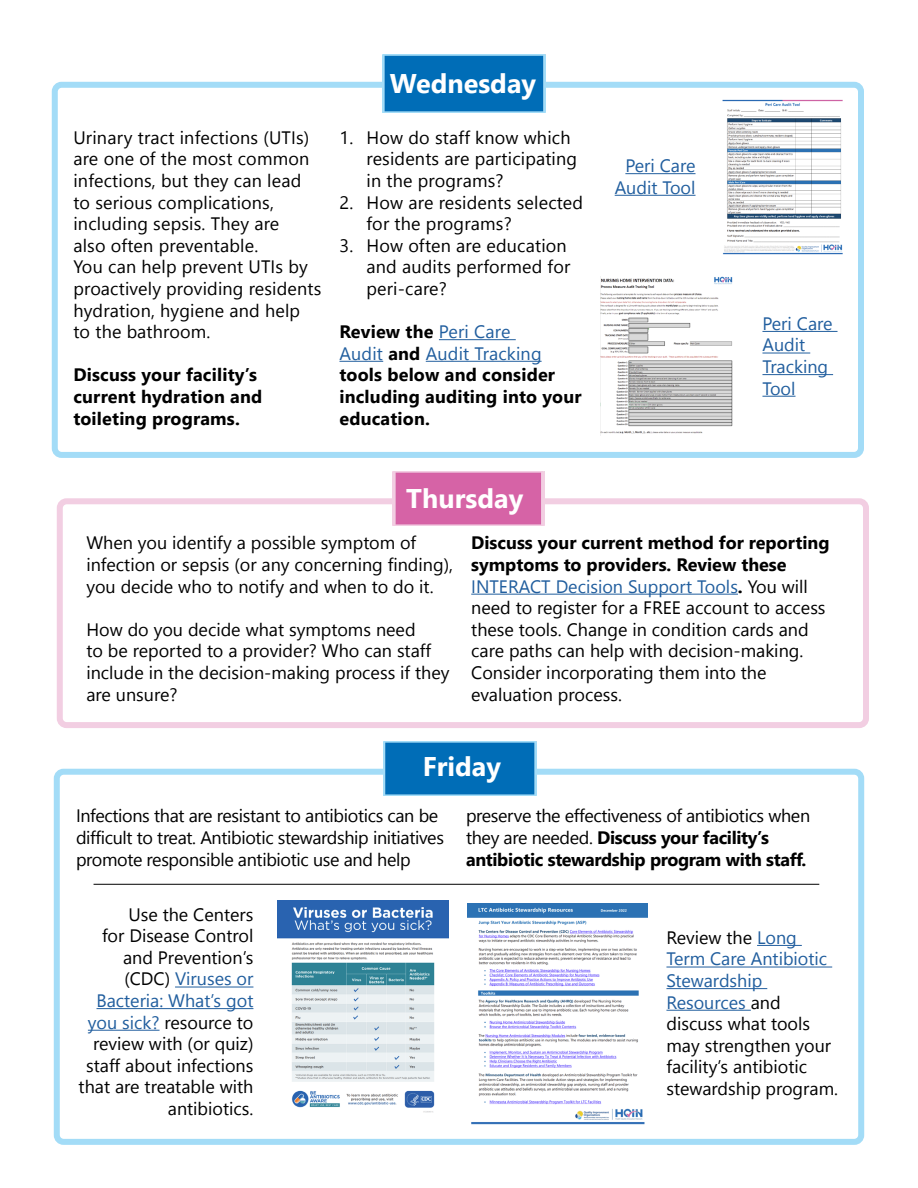
<style>
.page{position:relative;width:918px;height:1188px;background:#fff}
.page>*{position:absolute;margin:0;border:0;box-sizing:border-box;transform-origin:0 0}
.t1{font:700 27px "Nirmala UI";color:#fff}
.t2{font:18px/21.6px "Nirmala UI";color:#000}
.t3{font:700 18px/21.6px "Nirmala UI";letter-spacing:.01em;color:#000}
.t4{font:18px/21.6px "Nirmala UI";letter-spacing:-.02em;color:#000}
.t5{font:700 18px/21.6px "Nirmala UI";letter-spacing:-.02em;color:#000}
.t6{font:18px/21.6px "Nirmala UI";color:#215e9e}
.s1{font-weight:400;color:#215e9e}
.s2{font-weight:700}
.s3{color:#215e9e}
.s4{font-weight:400}
</style>
<div class="page">
<div style="left:52px;top:82px;width:812px;height:376px;border:6px solid #a3dcf7;border-radius:7px"></div>
<img style="left:383px;top:54px;width:163px;height:58px">
<hr style="left:439px;top:339px;width:77px;height:1px;background:#215e9e">
<hr style="left:339px;top:361px;width:44px;height:1px;background:#215e9e">
<hr style="left:426px;top:361px;width:116px;height:1px;background:#215e9e">
<div style="left:57px;top:498px;width:812px;height:230px;border:6px solid #f2cee2;border-radius:7px"></div>
<img style="left:393px;top:471px;width:152px;height:55px">
<hr style="left:471px;top:594px;width:267px;height:1px;background:#215e9e">
<div style="left:54px;top:769px;width:810px;height:376px;border:6px solid #a3dcf7;border-radius:7px"></div>
<img style="left:384px;top:741px;width:152px;height:55px">
<hr style="left:762px;top:331px;width:76px;height:1px;background:#215e9e">
<hr style="left:762px;top:353px;width:48px;height:1px;background:#215e9e">
<hr style="left:762px;top:374px;width:71px;height:1px;background:#215e9e">
<hr style="left:762px;top:396px;width:34px;height:1px;background:#215e9e">
<hr style="left:625px;top:173px;width:71px;height:1px;background:#215e9e">
<hr style="left:615px;top:195px;width:81px;height:1px;background:#215e9e">
<img style="left:722px;top:99px;width:121px;height:156px">
<img style="left:600px;top:276px;width:133px;height:159px">
<hr style="left:175px;top:987px;width:78px;height:1px;background:#215e9e">
<hr style="left:97px;top:1008px;width:156px;height:1px;background:#215e9e">
<hr style="left:88px;top:1030px;width:72px;height:1px;background:#215e9e">
<img style="left:277px;top:901px;width:171px;height:212px">
<img style="left:468px;top:904px;width:180px;height:221px">
<hr style="left:757px;top:945px;width:45px;height:1px;background:#215e9e">
<hr style="left:666px;top:967px;width:166px;height:1px;background:#215e9e">
<hr style="left:666px;top:988px;width:101px;height:1px;background:#215e9e">
<hr style="left:666px;top:1010px;width:85px;height:1px;background:#215e9e">
<hr style="left:94px;top:884px;width:725px;height:1px;background:#000">
<p class="t2" style="left:73px;top:125px;width:250px">Urinary tract infections (UTIs) are one of the most common infections, but they can lead to serious complications, including sepsis. They are<br>also often preventable.<br>You can help prevent UTIs by proactively providing residents hydration, hygiene and help<br>to the bathroom.</p>
<p class="t3" style="left:73px;top:363px;width:190px">Discuss your facility’s current hydration and toileting programs.</p>
<p class="t1" style="left:390px;top:61px;width:148px">Wednesday</p>
<p class="t2" style="left:366px;top:125px;width:212px;text-indent:-27px">1. How do staff know which residents are participating in the programs?</p>
<p class="t2" style="left:366px;top:190px;width:218px;text-indent:-27px">2. How are residents selected for the programs?</p>
<p class="t2" style="left:366px;top:233px;width:205px;text-indent:-27px">3. How often are education and audits performed for peri-care?</p>
<p class="t3" style="left:339px;top:320px;width:244px">Review the <span class="s1">Peri Care<br>Audit</span> and <span class="s1">Audit Tracking </span>tools below and consider including auditing into your education.</p>
<p class="t6" style="left:625px;top:154px;width:72px">Peri Care</p>
<p class="t6" style="left:615px;top:175px;width:82px">Audit Tool</p>
<p class="t6" style="left:762px;top:312px;width:72px">Peri Care<br>Audit</p>
<p class="t6" style="left:762px;top:355px;width:67px">Tracking<br>Tool</p>
<p class="t1" style="left:406px;top:476px;width:118px">Thursday</p>
<p class="t2" style="left:86px;top:531px;width:368px">When you identify a possible symptom of infection or sepsis (or any concerning finding), you decide who to notify and when to do it.</p>
<p class="t2" style="left:86px;top:617px;width:365px">How do you decide what symptoms need<br>to be reported to a provider? Who can staff include in the decision-making process if they are unsure?</p>
<p class="t2" style="left:471px;top:531px;width:360px"><span class="s2">Discuss your current method for reporting symptoms to providers. Review these </span><span class="s3">INTERACT Decision Support Tools</span><span class="s2">.</span> You will need to register for a FREE account to access these tools. Change in condition cards and care paths can help with decision-making.<br>Consider incorporating them into the evaluation process.</p>
<p class="t1" style="left:423px;top:745px;width:80px">Friday</p>
<p class="t4" style="left:76px;top:804px;width:369px">Infections that are resistant to antibiotics can be difficult to treat. Antibiotic stewardship initiatives promote responsible antibiotic use and help</p>
<p class="t5" style="left:466px;top:804px;width:346px"><span class="s4">preserve the effectiveness of antibiotics when they are needed.</span> Discuss your facility’s antibiotic stewardship program with staff.</p>
<p class="t2" style="left:79px;top:902px;width:176px;text-align:right">Use the Centers<br>for Disease Control and Prevention’s (CDC) <span class="s3">Viruses or<br>Bacteria: What’s got you sick?</span> resource to review with (or quiz) staff about infections that are treatable with antibiotics.</p>
<p class="t2" style="left:666px;top:926px;width:173px">Review the <span class="s3">Long<br>Term Care Antibiotic<br>Stewardship<br>Resources</span> and discuss what tools may strengthen your facility’s antibiotic stewardship program.</p>
</div>
